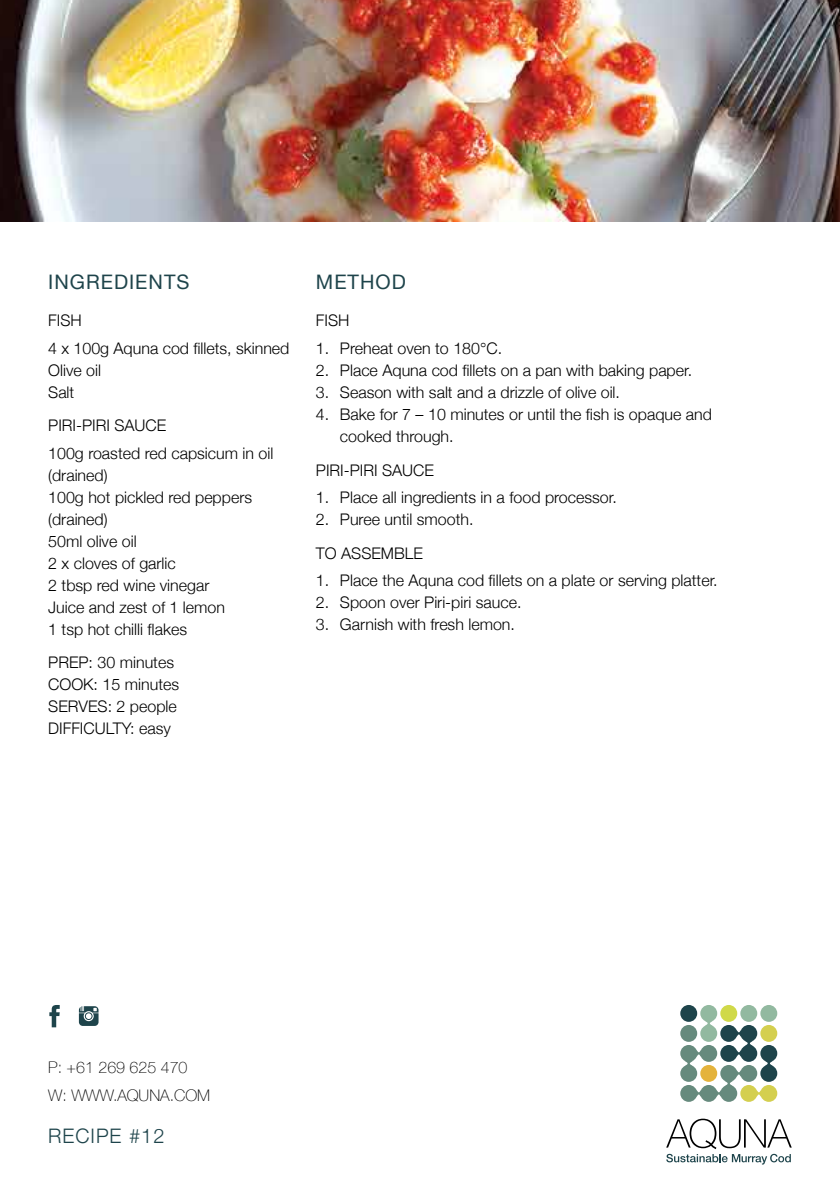
<style>
.page{position:relative;width:840px;height:1191px;background:#fff}
.page>*{position:absolute;margin:0;border:0;box-sizing:border-box;transform-origin:0 0}
.t1{font:20px "Helvetica Neue";letter-spacing:.05em;color:#1e444b}
.t2{font:300 20px "Helvetica Neue";letter-spacing:.05em;color:#1e444b}
.t3{font:300 16px/22px "Helvetica Neue";color:#000}
.t4{font:100 16px/27.6px "Helvetica Neue";color:#000}
</style>
<div class="page">
<img style="left:0;top:0;width:839px;height:221px">
<svg style="left:49px;top:1005px;width:11px;height:22px"></svg>
<svg style="left:79px;top:1006px;width:19px;height:20px"></svg>
<div style="left:680px;top:1005px;width:16px;height:16px;background:#1e444b;border-radius:50%"></div>
<div style="left:700px;top:1005px;width:16px;height:16px;background:#92b9a0;border-radius:50%"></div>
<div style="left:720px;top:1005px;width:16px;height:16px;background:#d0d949;border-radius:50%"></div>
<div style="left:680px;top:1025px;width:16px;height:16px;background:#668a7d;border-radius:50%"></div>
<div style="left:700px;top:1025px;width:16px;height:16px;background:#92b9a0;border-radius:50%"></div>
<div style="left:720px;top:1025px;width:16px;height:16px;background:#1e444b;border-radius:50%"></div>
<div style="left:680px;top:1045px;width:16px;height:16px;background:#668a7d;border-radius:50%"></div>
<div style="left:700px;top:1045px;width:16px;height:16px;background:#668a7d;border-radius:50%"></div>
<div style="left:720px;top:1045px;width:16px;height:16px;background:#1e444b;border-radius:50%"></div>
<div style="left:680px;top:1065px;width:16px;height:16px;background:#668a7d;border-radius:50%"></div>
<div style="left:700px;top:1065px;width:16px;height:16px;background:#e4b33c;border-radius:50%"></div>
<div style="left:720px;top:1065px;width:16px;height:16px;background:#668a7d;border-radius:50%"></div>
<div style="left:740px;top:1005px;width:16px;height:16px;background:#92b9a0;border-radius:50%"></div>
<div style="left:740px;top:1025px;width:16px;height:16px;background:#1e444b;border-radius:50%"></div>
<div style="left:740px;top:1045px;width:16px;height:16px;background:#1e444b;border-radius:50%"></div>
<div style="left:740px;top:1065px;width:16px;height:16px;background:#668a7d;border-radius:50%"></div>
<div style="left:680px;top:1085px;width:16px;height:16px;background:#668a7d;border-radius:50%"></div>
<div style="left:700px;top:1085px;width:16px;height:16px;background:#668a7d;border-radius:50%"></div>
<div style="left:720px;top:1085px;width:16px;height:16px;background:#668a7d;border-radius:50%"></div>
<div style="left:740px;top:1085px;width:16px;height:16px;background:#d4cf4f;border-radius:50%"></div>
<div style="left:760px;top:1005px;width:16px;height:16px;background:#92b9a0;border-radius:50%"></div>
<div style="left:760px;top:1025px;width:16px;height:16px;background:#d4cf4f;border-radius:50%"></div>
<div style="left:760px;top:1045px;width:16px;height:16px;background:#1e444b;border-radius:50%"></div>
<div style="left:760px;top:1065px;width:16px;height:16px;background:#1e444b;border-radius:50%"></div>
<div style="left:760px;top:1085px;width:16px;height:16px;background:#d4cf4f;border-radius:50%"></div>
<svg style="left:695px;top:1089px;width:6px;height:8px"></svg>
<svg style="left:755px;top:1089px;width:6px;height:8px"></svg>
<svg style="left:764px;top:1060px;width:8px;height:6px"></svg>
<svg style="left:704px;top:1020px;width:8px;height:6px"></svg>
<svg style="left:715px;top:1069px;width:26px;height:28px"></svg>
<svg style="left:684px;top:1049px;width:17px;height:17px"></svg>
<svg style="left:735px;top:1029px;width:17px;height:28px"></svg>
<svg style="left:666px;top:1118px;width:125px;height:46px"></svg>
<p class="t1" style="left:48px;top:267px;width:143px">INGREDIENTS</p>
<p class="t3" style="left:48px;top:305px;width:242px;line-height:27.6px">FISH<br>4 x 100g Aquna cod fillets, skinned</p>
<p class="t3" style="left:48px;top:358px;width:54px">Olive oil<br>Salt</p>
<p class="t3" style="left:48px;top:410px;width:226px;line-height:27.6px">PIRI-PIRI SAUCE<br>100g roasted red capsicum in oil</p>
<p class="t3" style="left:48px;top:463px;width:205px">(drained)<br>100g hot pickled red peppers (drained)<br>50ml olive oil<br>2 x cloves of garlic<br>2 tbsp red wine vinegar<br>Juice and zest of 1 lemon<br>1 tsp hot chilli flakes</p>
<p class="t3" style="left:48px;top:650px;width:132px">PREP: 30 minutes<br>COOK: 15 minutes<br>SERVES: 2 people<br>DIFFICULTY: easy</p>
<p class="t1" style="left:316px;top:267px;width:91px">METHOD</p>
<p class="t3" style="left:316px;top:308px;width:35px">FISH</p>
<p class="t3" style="left:316px;top:336px;width:188px">1. Preheat oven to 180°C.</p>
<p class="t3" style="left:316px;top:358px;width:377px">2. Place Aquna cod fillets on a pan with baking paper.</p>
<p class="t3" style="left:316px;top:380px;width:305px">3. Season with salt and a drizzle of olive oil.</p>
<p class="t3" style="left:340px;top:402px;width:373px;text-indent:-24px">4. Bake for 7 – 10 minutes or until the fish is opaque and cooked through.</p>
<p class="t3" style="left:316px;top:457px;width:119px">PIRI-PIRI SAUCE</p>
<p class="t3" style="left:316px;top:485px;width:302px">1. Place all ingredients in a food processor.</p>
<p class="t3" style="left:316px;top:501px;width:159px;line-height:33.4px">2. Puree until smooth.<br>TO ASSEMBLE</p>
<p class="t3" style="left:316px;top:568px;width:403px">1. Place the Aquna cod fillets on a plate or serving platter.</p>
<p class="t3" style="left:316px;top:590px;width:207px">2. Spoon over Piri-piri sauce.</p>
<p class="t3" style="left:316px;top:612px;width:200px">3. Garnish with fresh lemon.</p>
<p class="t4" style="left:48px;top:1053px;width:163px">P: +61 269 625 470<br>W: WWW.AQUNA.COM</p>
<p class="t2" style="left:48px;top:1119px;width:118px">RECIPE #12</p>
</div>
